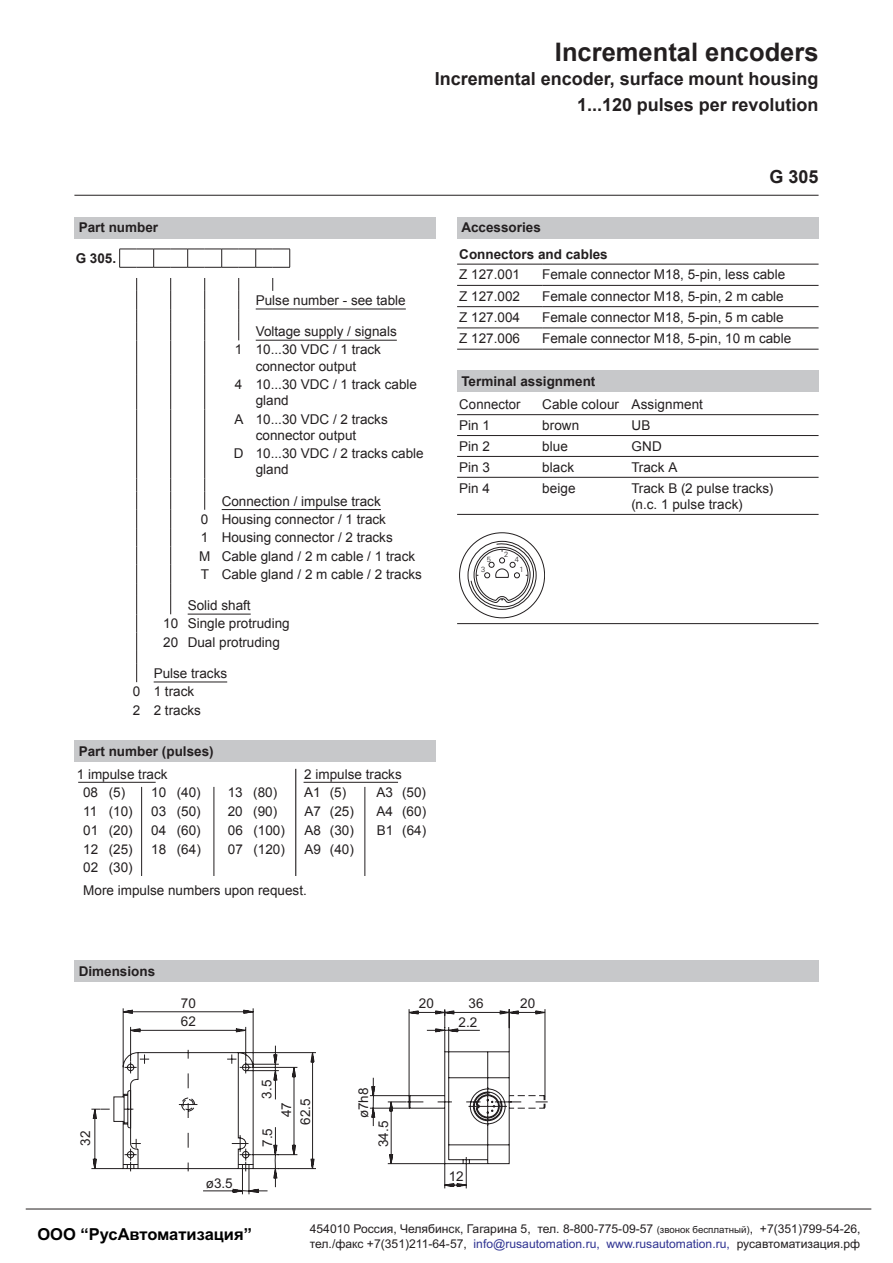
<style>
.page{position:relative;width:893px;height:1263px;background:#fff}
.page>*{position:absolute;margin:0;border:0;box-sizing:border-box;transform-origin:0 0}
.t1{font:700 25.5px "Arial";color:#231f20}
.t2{font:700 18px/25.8px "Arial";color:#231f20;text-align:right}
.t3{font:700 16.5px "Arial";color:#000}
.t4{font:13.5px/18.3px "Arial";color:#231f20}
.t5{font:700 13.5px/26.2px "Arial";color:#231f20}
.t6{font:12.15px "Arial";color:#231f20}
.t7{font:12.15px "Arial";color:#2e3291}
.t8{font:9.75px "Arial";color:#231f20}
.t9{font:300 7.5px "Univers LT Std";color:#231f20}
.s1{color:#231f20}
</style>
<div class="page">
<hr style="left:74px;top:195px;width:745px;height:1px;background:#231f20">
<div style="left:74px;top:217px;width:362px;height:21px;background:#c7c8ca"></div>
<svg style="left:119px;top:249px;width:171px;height:19px"></svg>
<svg style="left:272px;top:278px;width:1px;height:13px"></svg>
<svg style="left:136px;top:278px;width:1px;height:62px"></svg>
<svg style="left:170px;top:278px;width:1px;height:62px"></svg>
<svg style="left:204px;top:278px;width:1px;height:62px"></svg>
<svg style="left:238px;top:278px;width:1px;height:62px"></svg>
<hr style="left:136px;top:340px;width:1px;height:35px;background:#231f20">
<hr style="left:170px;top:340px;width:1px;height:35px;background:#231f20">
<hr style="left:204px;top:340px;width:1px;height:35px;background:#231f20">
<hr style="left:136px;top:375px;width:1px;height:34px;background:#231f20">
<hr style="left:170px;top:375px;width:1px;height:34px;background:#231f20">
<hr style="left:204px;top:375px;width:1px;height:34px;background:#231f20">
<hr style="left:136px;top:409px;width:1px;height:35px;background:#231f20">
<hr style="left:170px;top:409px;width:1px;height:35px;background:#231f20">
<hr style="left:204px;top:409px;width:1px;height:35px;background:#231f20">
<hr style="left:136px;top:444px;width:1px;height:34px;background:#231f20">
<hr style="left:170px;top:444px;width:1px;height:34px;background:#231f20">
<hr style="left:204px;top:444px;width:1px;height:34px;background:#231f20">
<svg style="left:204px;top:478px;width:1px;height:32px"></svg>
<svg style="left:170px;top:478px;width:1px;height:136px"></svg>
<svg style="left:136px;top:478px;width:1px;height:204px"></svg>
<hr style="left:256px;top:309px;width:150px;height:1px;background:#231f20">
<hr style="left:256px;top:340px;width:141px;height:1px;background:#231f20">
<hr style="left:222px;top:509px;width:159px;height:1px;background:#231f20">
<hr style="left:188px;top:614px;width:63px;height:1px;background:#231f20">
<hr style="left:154px;top:682px;width:73px;height:1px;background:#231f20">
<hr style="left:457px;top:414px;width:362px;height:1px;background:#231f20">
<hr style="left:457px;top:435px;width:362px;height:1px;background:#231f20">
<hr style="left:457px;top:456px;width:362px;height:1px;background:#231f20">
<hr style="left:457px;top:477px;width:362px;height:1px;background:#231f20">
<hr style="left:457px;top:514px;width:362px;height:1px;background:#231f20">
<hr style="left:457px;top:623px;width:362px;height:1px;background:#231f20">
<svg style="left:459px;top:532px;width:86px;height:86px"></svg>
<div style="left:457px;top:371px;width:362px;height:21px;background:#c7c8ca"></div>
<div style="left:74px;top:960px;width:745px;height:21px;background:#c7c8ca"></div>
<svg style="left:91px;top:1008px;width:457px;height:187px"></svg>
<div style="left:457px;top:217px;width:362px;height:21px;background:#c7c8ca"></div>
<hr style="left:457px;top:264px;width:85px;height:1px;background:#231f20">
<hr style="left:542px;top:264px;width:277px;height:1px;background:#231f20">
<hr style="left:457px;top:285px;width:85px;height:1px;background:#231f20">
<hr style="left:542px;top:285px;width:277px;height:1px;background:#231f20">
<hr style="left:457px;top:306px;width:85px;height:1px;background:#231f20">
<hr style="left:542px;top:306px;width:277px;height:1px;background:#231f20">
<hr style="left:457px;top:328px;width:85px;height:1px;background:#231f20">
<hr style="left:542px;top:328px;width:277px;height:1px;background:#231f20">
<hr style="left:457px;top:349px;width:85px;height:1px;background:#231f20">
<hr style="left:542px;top:349px;width:277px;height:1px;background:#231f20">
<div style="left:74px;top:740px;width:362px;height:21px;background:#c7c8ca"></div>
<hr style="left:295px;top:769px;width:1px;height:107px;background:#231f20">
<hr style="left:141px;top:787px;width:1px;height:89px;background:#231f20">
<hr style="left:304px;top:782px;width:94px;height:1px;background:#231f20">
<hr style="left:78px;top:782px;width:78px;height:1px;background:#231f20">
<hr style="left:214px;top:787px;width:1px;height:89px;background:#231f20">
<hr style="left:365px;top:787px;width:1px;height:89px;background:#231f20">
<hr style="left:26px;top:1208px;width:845px;height:1px;background:#231f20">
<h1 class="t1" style="left:555px;top:35px;width:265px">Incremental encoders</h1>
<h2 class="t2" style="left:435px;top:67px;width:385px">Incremental encoder, surface mount housing<br>1...120 pulses per revolution</h2>
<p class="t5" style="left:79px;top:215px;width:81px">Part number</p>
<p class="t5" style="left:76px;top:246px;width:42px">G 305.</p>
<p class="t4" style="left:256px;top:291px;width:152px">Pulse number - see table</p>
<p class="t4" style="left:235px;top:322px;width:163px;text-indent:21px">Voltage supply / signals<br>1 10...30 VDC / 1 track</p>
<p class="t4" style="left:235px;top:357px;width:184px;text-indent:21px">connector output<br>4 10...30 VDC / 1 track cable</p>
<p class="t4" style="left:235px;top:391px;width:155px;text-indent:21px">gland<br>A 10...30 VDC / 2 tracks</p>
<p class="t4" style="left:234px;top:426px;width:191px;text-indent:22px">connector output<br>D 10...30 VDC / 2 tracks cable</p>
<p class="t4" style="left:256px;top:460px;width:35px">gland</p>
<p class="t4" style="left:199px;top:492px;width:224px;text-indent:23px">Connection / impulse track<br>0 Housing connector / 1 track<br>1 Housing connector / 2 tracks<br>M Cable gland / 2 m cable / 1 track<br>T Cable gland / 2 m cable / 2 tracks</p>
<p class="t4" style="left:163px;top:596px;width:128px;text-indent:25px">Solid shaft<br>10 Single protruding<br>20 Dual protruding</p>
<p class="t4" style="left:133px;top:664px;width:96px;text-indent:21px">Pulse tracks<br>0 1 track<br>2 2 tracks</p>
<p class="t5" style="left:79px;top:738px;width:137px">Part number (pulses)</p>
<p class="t4" style="left:77px;top:765px;width:92px">1 impulse track</p>
<p class="t4" style="left:304px;top:765px;width:99px">2 impulse tracks</p>
<p class="t4" style="left:83px;top:784px;width:44px">08 (5)</p>
<p class="t4" style="left:151px;top:784px;width:51px">10 (40)</p>
<p class="t4" style="left:228px;top:784px;width:51px">13 (80)</p>
<p class="t4" style="left:304px;top:784px;width:44px">A1 (5)</p>
<p class="t4" style="left:377px;top:784px;width:51px">A3 (50)</p>
<p class="t4" style="left:83px;top:802px;width:51px">11 (10)</p>
<p class="t4" style="left:151px;top:802px;width:51px">03 (50)</p>
<p class="t4" style="left:228px;top:802px;width:51px">20 (90)</p>
<p class="t4" style="left:304px;top:802px;width:51px">A7 (25)</p>
<p class="t4" style="left:377px;top:802px;width:51px">A4 (60)</p>
<p class="t4" style="left:83px;top:821px;width:51px">01 (20)</p>
<p class="t4" style="left:151px;top:821px;width:51px">04 (60)</p>
<p class="t4" style="left:228px;top:821px;width:59px">06 (100)</p>
<p class="t4" style="left:304px;top:821px;width:51px">A8 (30)</p>
<p class="t4" style="left:377px;top:821px;width:51px">B1 (64)</p>
<p class="t4" style="left:83px;top:840px;width:51px">12 (25)</p>
<p class="t4" style="left:151px;top:840px;width:51px">18 (64)</p>
<p class="t4" style="left:228px;top:840px;width:59px">07 (120)</p>
<p class="t4" style="left:304px;top:840px;width:51px">A9 (40)</p>
<p class="t4" style="left:83px;top:857px;width:225px;line-height:22.2px">02 (30)<br>More impulse numbers upon request.</p>
<p class="t5" style="left:79px;top:958px;width:78px">Dimensions</p>
<h2 class="t2" style="left:769px;top:165px;width:51px">G 305</h2>
<p class="t5" style="left:459px;top:215px;width:150px">Accessories<br>Connectors and cables</p>
<p class="t4" style="left:459px;top:266px;width:62px">Z 127.001</p>
<p class="t4" style="left:542px;top:266px;width:245px">Female connector M18, 5-pin, less cable</p>
<p class="t4" style="left:459px;top:287px;width:62px">Z 127.002</p>
<p class="t4" style="left:542px;top:287px;width:243px">Female connector M18, 5-pin, 2 m cable</p>
<p class="t4" style="left:459px;top:308px;width:62px">Z 127.004</p>
<p class="t4" style="left:542px;top:308px;width:243px">Female connector M18, 5-pin, 5 m cable</p>
<p class="t4" style="left:459px;top:329px;width:62px">Z 127.006</p>
<p class="t4" style="left:542px;top:329px;width:251px">Female connector M18, 5-pin, 10 m cable</p>
<p class="t5" style="left:461px;top:369px;width:136px">Terminal assignment</p>
<p class="t4" style="left:459px;top:395px;width:63px">Connector</p>
<p class="t4" style="left:542px;top:395px;width:162px">Cable colour Assignment</p>
<p class="t4" style="left:459px;top:416px;width:32px">Pin 1</p>
<p class="t4" style="left:542px;top:416px;width:39px">brown</p>
<p class="t4" style="left:631px;top:416px;width:20px">UB</p>
<p class="t4" style="left:459px;top:437px;width:32px">Pin 2</p>
<p class="t4" style="left:542px;top:437px;width:27px">blue</p>
<p class="t4" style="left:631px;top:437px;width:32px">GND</p>
<p class="t4" style="left:459px;top:458px;width:32px">Pin 3</p>
<p class="t4" style="left:542px;top:458px;width:33px">black</p>
<p class="t4" style="left:631px;top:458px;width:47px">Track A</p>
<p class="t4" style="left:459px;top:479px;width:32px">Pin 4</p>
<p class="t4" style="left:542px;top:479px;width:35px">beige</p>
<p class="t4" style="left:631px;top:480px;width:143px;line-height:16.2px">Track B (2 pulse tracks) (n.c. 1 pulse track)</p>
<p class="t9" style="left:504px;top:550px;width:6px">2</p>
<p class="t9" style="left:487px;top:554px;width:6px">5</p>
<p class="t9" style="left:515px;top:555px;width:6px">4</p>
<p class="t9" style="left:481px;top:565px;width:6px">3</p>
<p class="t9" style="left:520px;top:565px;width:6px">1</p>
<p class="t4" style="left:76px;top:1145px;width:17px;rotate:-90deg">32</p>
<p class="t4" style="left:181px;top:994px;width:17px">70<br>62</p>
<p class="t4" style="left:206px;top:1173px;width:29px">ø3.5</p>
<p class="t4" style="left:258px;top:1099px;width:20px;rotate:-90deg">3.5</p>
<p class="t4" style="left:258px;top:1147px;width:20px;rotate:-90deg">7.5</p>
<p class="t4" style="left:277px;top:1125px;width:28px;line-height:19.2px;text-align:center;rotate:-90deg">47<br>62.5</p>
<p class="t4" style="left:354px;top:1118px;width:32px;rotate:-90deg">ø7h8</p>
<p class="t4" style="left:374px;top:1147px;width:28px;rotate:-90deg">34.5</p>
<p class="t4" style="left:419px;top:994px;width:17px">20</p>
<p class="t4" style="left:459px;top:993px;width:26px;line-height:19.2px;text-indent:10px">36<br>2.2</p>
<p class="t4" style="left:520px;top:994px;width:17px">20</p>
<p class="t4" style="left:449px;top:1167px;width:17px">12</p>
<p class="t3" style="left:37px;top:1228px;width:216px">ООО “РусАвтоматизация”</p>
<p class="t6" style="left:310px;top:1222px;width:222px">454010 Россия, Челябинск, Гагарина 5,</p>
<p class="t6" style="left:537px;top:1222px;width:117px">тел. 8-800-775-09-57</p>
<p class="t6" style="left:750px;top:1222px;width:112px">, +7(351)799-54-26,</p>
<p class="t7" style="left:310px;top:1237px;width:422px"><span class="s1">тел./факс +7(351)211-64-57,</span> info@rusautomation.ru, www.rusautomation.ru,</p>
<p class="t8" style="left:657px;top:1224px;width:95px">(звонок бесплатный)</p>
<p class="t6" style="left:737px;top:1237px;width:125px">русавтоматизация.рф</p>
</div>
